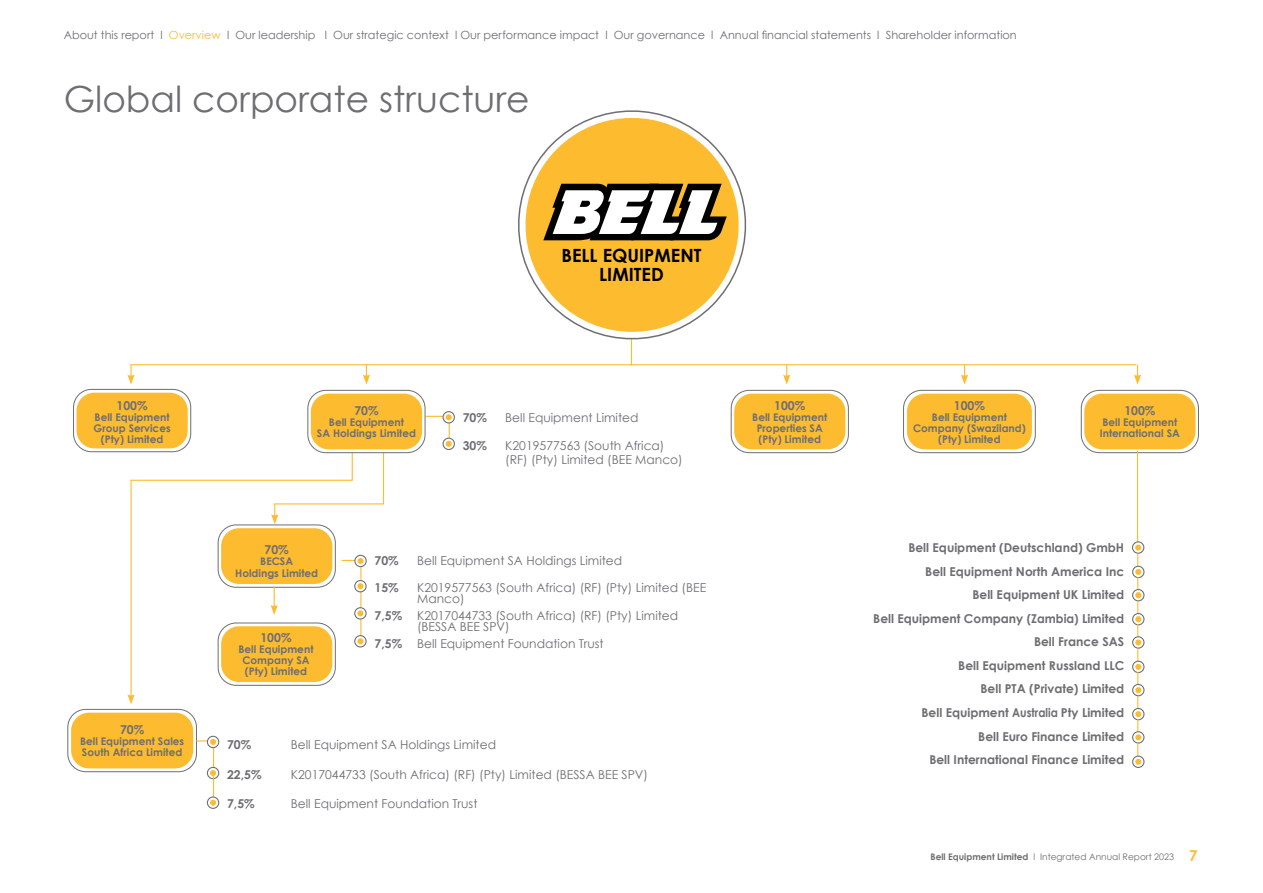
<style>
.page{position:relative;width:1263px;height:893px;background:#fff}
.page>*{position:absolute;margin:0;border:0;box-sizing:border-box;transform-origin:0 0}
.t1{font:36px "Century Gothic";color:#6d6e71}
.t2{font:700 18.15px/19.6px "Century Gothic";color:#000;text-align:center}
.t3{font:12.15px/11.1px "Century Gothic";color:#6d6e71}
.t4{font:700 12.15px/23.5px "Century Gothic";color:#6d6e71;text-align:right}
.t5{font:11.25px "Century Gothic";color:#6d6e71}
.t6{font:700 10.5px/11.1px "Century Gothic";color:#6d6e71;text-align:center}
.t7{font:9px "Century Gothic";color:#6d6e71}
.s1{color:#fdbb30}
.s2{font-weight:700}
.s3{font-weight:700;font-size:15px;color:#fdbb30}
</style>
<div class="page">
<div style="left:71px;top:713px;width:122px;height:55px;background:#fdbb30;border-radius:18px"></div>
<div style="left:68px;top:709px;width:129px;height:63px;border:1px solid #6d6e71;border-radius:18px"></div>
<div style="left:734px;top:394px;width:111px;height:55px;background:#fdbb30;border-radius:18px"></div>
<div style="left:731px;top:390px;width:117px;height:63px;border:1px solid #6d6e71;border-radius:18px"></div>
<div style="left:907px;top:394px;width:125px;height:55px;background:#fdbb30;border-radius:18px"></div>
<div style="left:903px;top:390px;width:132px;height:63px;border:1px solid #6d6e71;border-radius:18px"></div>
<div style="left:1084px;top:394px;width:111px;height:55px;background:#fdbb30;border-radius:18px"></div>
<div style="left:1081px;top:390px;width:118px;height:63px;border:1px solid #6d6e71;border-radius:18px"></div>
<div style="left:77px;top:393px;width:111px;height:55px;background:#fdbb30;border-radius:18px"></div>
<div style="left:73px;top:389px;width:118px;height:63px;border:1px solid #6d6e71;border-radius:18px"></div>
<div style="left:354px;top:635px;width:13px;height:12px;border:1px solid #6d6e71;border-radius:50%"></div>
<div style="left:354px;top:607px;width:13px;height:13px;border:1px solid #6d6e71;border-radius:50%"></div>
<div style="left:354px;top:580px;width:13px;height:12px;border:1px solid #6d6e71;border-radius:50%"></div>
<svg style="left:353px;top:453px;width:32px;height:52px"></svg>
<svg style="left:130px;top:452px;width:223px;height:242px"></svg>
<svg style="left:127px;top:694px;width:8px;height:10px"></svg>
<hr style="left:130px;top:364px;width:1006px;height:1px;background:#fdbb30">
<svg style="left:127px;top:365px;width:8px;height:20px"></svg>
<svg style="left:363px;top:365px;width:7px;height:20px"></svg>
<div style="left:354px;top:555px;width:13px;height:12px;border:1px solid #6d6e71;border-radius:50%"></div>
<svg style="left:342px;top:558px;width:22px;height:86px"></svg>
<div style="left:207px;top:767px;width:12px;height:12px;border:1px solid #6d6e71;border-radius:50%"></div>
<div style="left:207px;top:796px;width:12px;height:13px;border:1px solid #6d6e71;border-radius:50%"></div>
<div style="left:207px;top:736px;width:12px;height:12px;border:1px solid #6d6e71;border-radius:50%"></div>
<svg style="left:196px;top:739px;width:20px;height:67px"></svg>
<svg style="left:783px;top:365px;width:7px;height:20px"></svg>
<hr style="left:631px;top:327px;width:1px;height:38px;background:#fdbb30">
<hr style="left:1137px;top:450px;width:1px;height:98px;background:#fdbb30">
<svg style="left:961px;top:365px;width:7px;height:20px"></svg>
<svg style="left:1134px;top:365px;width:7px;height:20px"></svg>
<svg style="left:518px;top:110px;width:229px;height:232px;fill:#fdbb30"></svg>
<svg style="left:543px;top:184px;width:184px;height:56px"></svg>
<svg style="left:1132px;top:542px;width:12px;height:11px"></svg>
<div style="left:1132px;top:541px;width:12px;height:13px;border:1px solid #6d6e71;border-radius:50%"></div>
<div style="left:1135px;top:544px;width:6px;height:7px;background:#fdbb30;border-radius:50%"></div>
<div style="left:1132px;top:566px;width:12px;height:12px;border:1px solid #6d6e71;border-radius:50%"></div>
<div style="left:1132px;top:589px;width:12px;height:12px;border:1px solid #6d6e71;border-radius:50%"></div>
<div style="left:1132px;top:613px;width:12px;height:12px;border:1px solid #6d6e71;border-radius:50%"></div>
<div style="left:1132px;top:636px;width:12px;height:13px;border:1px solid #6d6e71;border-radius:50%"></div>
<div style="left:1132px;top:661px;width:12px;height:12px;border:1px solid #6d6e71;border-radius:50%"></div>
<div style="left:1132px;top:684px;width:12px;height:12px;border:1px solid #6d6e71;border-radius:50%"></div>
<div style="left:1132px;top:708px;width:12px;height:12px;border:1px solid #6d6e71;border-radius:50%"></div>
<div style="left:1132px;top:731px;width:12px;height:13px;border:1px solid #6d6e71;border-radius:50%"></div>
<div style="left:1132px;top:756px;width:12px;height:12px;border:1px solid #6d6e71;border-radius:50%"></div>
<svg style="left:1135px;top:554px;width:6px;height:211px"></svg>
<div style="left:442px;top:438px;width:13px;height:12px;border:1px solid #6d6e71;border-radius:50%"></div>
<div style="left:442px;top:411px;width:13px;height:12px;border:1px solid #6d6e71;border-radius:50%"></div>
<svg style="left:426px;top:414px;width:26px;height:33px"></svg>
<div style="left:311px;top:394px;width:111px;height:55px;background:#fdbb30;border-radius:18px"></div>
<div style="left:308px;top:390px;width:117px;height:63px;border:1px solid #6d6e71;border-radius:18px"></div>
<p class="t5" style="left:64px;top:28px;width:954px">About this report l <span class="s1">Overview</span> l Our leadership l Our strategic context l Our performance impact l Our governance l Annual financial statements l Shareholder information</p>
<h1 class="t1" style="left:64px;top:77px;width:467px">Global corporate structure</h1>
<h2 class="t2" style="left:561px;top:245px;width:141px">BELL EQUIPMENT<br>LIMITED</h2>
<p class="t4" style="left:117px;top:393px;width:33px">100%</p>
<p class="t6" style="left:94px;top:411px;width:79px">Bell Equipment<br>Group Services (Pty) Limited</p>
<p class="t4" style="left:354px;top:399px;width:26px">70%</p>
<p class="t6" style="left:317px;top:416px;width:101px">Bell Equipment<br>SA Holdings Limited</p>
<p class="t4" style="left:463px;top:406px;width:26px">70%</p>
<p class="t3" style="left:505px;top:412px;width:135px">Bell Equipment Limited</p>
<p class="t4" style="left:463px;top:434px;width:26px">30%</p>
<p class="t3" style="left:505px;top:439px;width:179px;line-height:13.8px">K2019577563 (South Africa) (RF) (Pty) Limited (BEE Manco)</p>
<p class="t4" style="left:265px;top:538px;width:26px">70%</p>
<p class="t6" style="left:235px;top:556px;width:84px">BECSA<br>Holdings Limited</p>
<p class="t4" style="left:260px;top:625px;width:33px">100%</p>
<p class="t6" style="left:238px;top:643px;width:76px">Bell Equipment<br>Company SA (Pty) Limited</p>
<p class="t4" style="left:375px;top:548px;width:26px">70%</p>
<p class="t3" style="left:417px;top:555px;width:207px">Bell Equipment SA Holdings Limited</p>
<p class="t4" style="left:375px;top:575px;width:26px">15%</p>
<p class="t3" style="left:417px;top:581px;width:291px">K2019577563 (South Africa) (RF) (Pty) Limited (BEE<br>Manco)</p>
<p class="t3" style="left:417px;top:610px;width:263px;text-indent:-43px"><span class="s2">7,5%</span> K2017044733 (South Africa) (RF) (Pty) Limited (BESSA BEE SPV)</p>
<p class="t3" style="left:375px;top:638px;width:231px"><span class="s2">7,5%</span> Bell Equipment Foundation Trust</p>
<p class="t4" style="left:120px;top:718px;width:26px">70%</p>
<p class="t6" style="left:80px;top:735px;width:106px;text-align:left">Bell Equipment Sales<br>South Africa Limited</p>
<p class="t4" style="left:227px;top:733px;width:26px">70%</p>
<p class="t3" style="left:291px;top:739px;width:207px">Bell Equipment SA Holdings Limited</p>
<p class="t4" style="left:227px;top:762px;width:36px">22,5%</p>
<p class="t3" style="left:291px;top:768px;width:359px">K2017044733 (South Africa) (RF) (Pty) Limited (BESSA BEE SPV)</p>
<p class="t4" style="left:227px;top:792px;width:29px">7,5%</p>
<p class="t3" style="left:291px;top:798px;width:188px">Bell Equipment Foundation Trust</p>
<p class="t4" style="left:774px;top:393px;width:33px">100%</p>
<p class="t6" style="left:752px;top:411px;width:76px">Bell Equipment<br>Properties SA (Pty) Limited</p>
<p class="t4" style="left:954px;top:393px;width:33px">100%</p>
<p class="t6" style="left:913px;top:411px;width:114px">Bell Equipment<br>Company (Swaziland) (Pty) Limited</p>
<p class="t4" style="left:1124px;top:399px;width:33px">100%</p>
<p class="t6" style="left:1100px;top:416px;width:82px;text-align:left">Bell Equipment<br>International SA</p>
<p class="t4" style="left:873px;top:535px;width:253px">Bell Equipment (Deutschland) GmbH<br>Bell Equipment North America Inc<br>Bell Equipment UK Limited<br>Bell Equipment Company (Zambia) Limited<br>Bell France SAS<br>Bell Equipment Russland LLC<br>Bell PTA (Private) Limited<br>Bell Equipment Australia Pty Limited<br>Bell Euro Finance Limited<br>Bell International Finance Limited</p>
<p class="t7" style="left:930px;top:851px;width:269px"><span class="s2">Bell Equipment Limited</span> l Integrated Annual Report 2023 <span class="s3">7</span></p>
</div>
